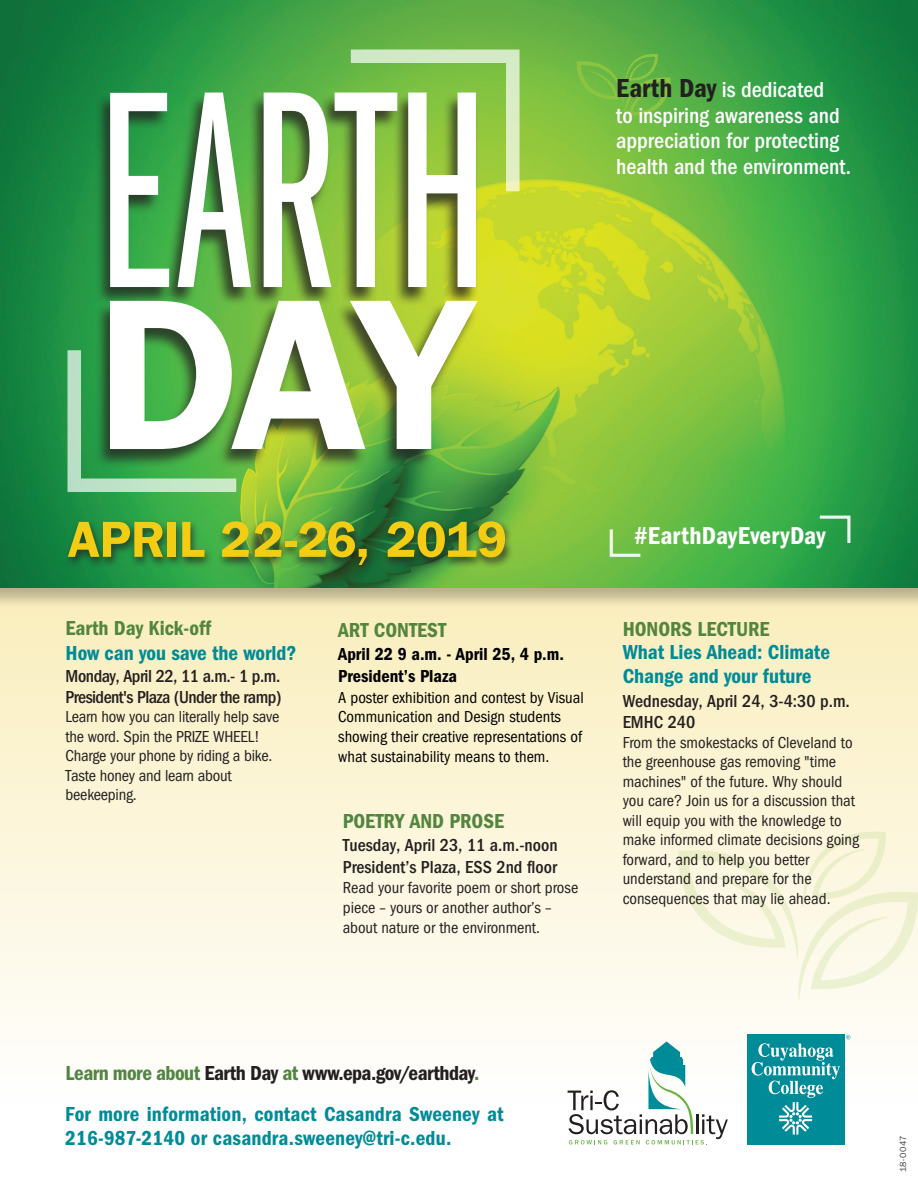
<style>
.page{position:relative;width:918px;height:1188px;background:#fff}
.page>*{position:absolute;margin:0;border:0;box-sizing:border-box;transform-origin:0 0}
.t1{font:291.6px "ITC Franklin Gothic Std Bk X Cp";letter-spacing:.005em;color:#fff;scale:.9 1}
.t2{font:600 216px "ITC Franklin Gothic Std";color:#fff}
.t3{font:600 51px "ITC Franklin Gothic Std";letter-spacing:-.005em;color:#f2cd13}
.t4{font:25.35px "ITC Franklin Gothic Std Dm Cd";letter-spacing:.01em;color:#fff}
.t5{font:500 condensed 22.5px/25.5px "ITC Franklin Gothic Std";color:#fff}
.t6{font:21px/40.3px "ITC Franklin Gothic Std Dm Cd";color:#008b98}
.t7{font:21px "ITC Franklin Gothic Std Dm Cd";color:#52853f}
.t8{font:21px "ITC Franklin Gothic Std Dm Cd";color:#54853f}
.t9{font:500 condensed 18px/21.6px "ITC Franklin Gothic Std";color:#231f20}
.t10{font:500 condensed 18px/21.3px "ITC Franklin Gothic Std";letter-spacing:-.03em;color:#231f20}
.t11{font:18px/21.6px "ITC Franklin Gothic Std Dm Cd";color:#000}
.t12{font:condensed 16.5px/19.5px "ITC Franklin Gothic Std";color:#231f20}
.t13{font:condensed 16.5px/19.8px "ITC Franklin Gothic Std";color:#000}
.t14{font:9px "ITC Franklin Gothic Std";letter-spacing:.035em;color:#414243}
.s1{font-family:"ITC Franklin Gothic Std Dm Cd";font-weight:400;font-stretch:normal;font-size:27px;color:#231f20}
.s2{color:#52853f}
.s3{color:#231f20}
</style>
<div class="page">
<div style="left:0;top:588px;width:918px;height:515px;background:linear-gradient(to bottom,#faeebc,#fefefe)"></div>
<div style="left:0;top:0;width:918px;height:609px;background:#231f20;opacity:.3"></div>
<img style="left:0;top:0;width:918px;height:588px">
<div style="left:94px;top:93px;width:386px;height:376px;background:#231f20;opacity:.75"></div>
<svg style="left:349px;top:48px;width:172px;height:145px;background:#84ae4e"></svg>
<svg style="left:66px;top:349px;width:172px;height:145px;background:#4c9051"></svg>
<div style="left:63px;top:518px;width:452px;height:59px;background:#231f20;opacity:.75"></div>
<div style="left:747px;top:1034px;width:97px;height:110px;background:#008b98"></div>
<svg style="left:752px;top:1043px;width:88px;height:92px"></svg>
<svg style="left:846px;top:1035px;width:4px;height:4px"></svg>
<svg style="left:568px;top:1042px;width:160px;height:103px"></svg>
<svg style="left:577px;top:54px;width:93px;height:66px;background:#6fba43"></svg>
<svg style="left:818px;top:514px;width:34px;height:31px"></svg>
<svg style="left:608px;top:528px;width:34px;height:30px"></svg>
<svg style="left:678px;top:832px;width:240px;height:168px;background:#f8f6e0"></svg>
<h1 class="t1" style="left:97px;top:41px;width:437px">EARTH</h1>
<h2 class="t2" style="left:97px;top:247px;width:383px">DAY</h2>
<h3 class="t3" style="left:68px;top:509px;width:441px">APRIL 22-26, 2019</h3>
<p class="t7" style="left:66px;top:616px;width:147px">Earth Day Kick-off</p>
<p class="t6" style="left:66px;top:633px;width:232px">How can you save the world?</p>
<p class="t10" style="left:66px;top:665px;width:217px">Monday, April 22, 11 a.m.- 1 p.m.<br>President's Plaza (Under the ramp)</p>
<p class="t12" style="left:66px;top:707px;width:215px">Learn how you can literally help save the word. Spin the PRIZE WHEEL!<br>Charge your phone by riding a bike.<br>Taste honey and learn about beekeeping.</p>
<p class="t8" style="left:338px;top:618px;width:110px">ART CONTEST</p>
<p class="t11" style="left:338px;top:644px;width:227px">April 22 9 a.m. - April 25, 4 p.m.<br>President’s Plaza</p>
<p class="t13" style="left:338px;top:687px;width:247px">A poster exhibition and contest by Visual Communication and Design students showing their creative representations of what sustainability means to them.</p>
<p class="t7" style="left:343px;top:809px;width:163px">POETRY AND PROSE</p>
<p class="t9" style="left:343px;top:834px;width:216px">Tuesday, April 23, 11 a.m.-noon<br>President’s Plaza, ESS 2nd floor</p>
<p class="t12" style="left:343px;top:878px;width:237px">Read your favorite poem or short prose piece – yours or another author’s – about nature or the environment.</p>
<h3 class="t5" style="left:616px;top:77px;width:237px"><span class="s1">Earth Day</span> is dedicated<br>to inspiring awareness and appreciation for protecting health and the environment.</h3>
<h3 class="t4" style="left:635px;top:521px;width:193px">#EarthDayEveryDay</h3>
<p class="t7" style="left:623px;top:618px;width:148px">HONORS LECTURE</p>
<p class="t6" style="left:623px;top:640px;width:209px;line-height:23.9px">What Lies Ahead: Climate<br>Change and your future</p>
<p class="t9" style="left:623px;top:691px;width:229px">Wednesday, April 24, 3-4:30 p.m.<br>EMHC 240</p>
<p class="t12" style="left:623px;top:733px;width:238px">From the smokestacks of Cleveland to the greenhouse gas removing "time machines" of the future. Why should you care? Join us for a discussion that will equip you with the knowledge to make informed climate decisions going forward, and to help you better understand and prepare for the consequences that may lie ahead.</p>
<p class="t6" style="left:65px;top:1053px;width:440px"><span class="s2">Learn more about</span> <span class="s3">Earth Day</span> <span class="s2">at</span> <span class="s3">www.epa.gov/earthday</span><span class="s2">.<br></span>For more information, contact Casandra Sweeney at</p>
<p class="t6" style="left:65px;top:1118px;width:388px">216-987-2140 or casandra.sweeney@tri-c.edu.</p>
<p class="t14" style="left:898px;top:1172px;width:38px;rotate:-90deg">18-0047</p>
</div>
